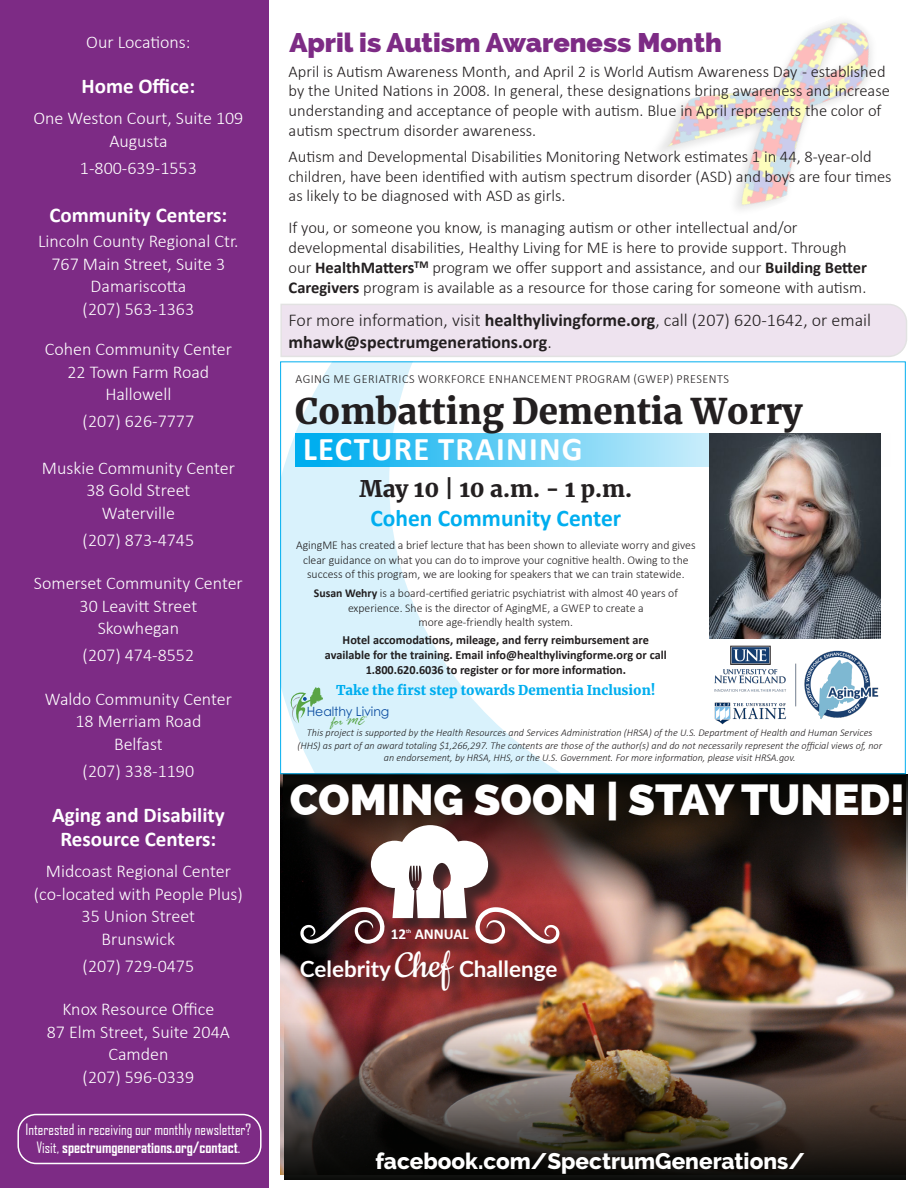
<style>
.page{position:relative;width:918px;height:1188px;background:#fff}
.page>*{position:absolute;margin:0;border:0;box-sizing:border-box;transform-origin:0 0}
.t1{font:800 43.5px "Raleway";color:#fff}
.t2{font:900 35.25px "Merriweather";color:#231f20}
.t3{font:700 33.15px "Calibri";letter-spacing:.04em;color:#fff}
.t4{font:800 27px "Raleway";color:#7d2b85}
.t5{font:700 23.85px "Calibri";color:#00aeef}
.t6{font:900 22.8px "Merriweather";color:#231f20}
.t7{font:800 22.5px "Raleway";color:#fff}
.t8{font:700 22.2px "Lato";color:#fff}
.t9{font:700 21px "Calibri";color:#fff}
.t10{font:300 18px "Calibri";color:#fff}
.t11{font:300 18px "Calibri";color:#231f20}
.t12{font:700 18px "Calibri";color:#231f20}
.t13{font:300 16.5px/19.8px "Calibri";color:#231f20}
.t14{font:15px "Agency FB";color:#fff}
.t15{font:700 15px "Agency FB";color:#fff}
.t16{font:700 15px "Calibri";color:#fff}
.t17{font:900 13.5px "Merriweather";color:#00aeef}
.t18{font:italic 12.9px "Rage";color:#59a445;scale:.96 1}
.t19{font:12.75px "Century Gothic";letter-spacing:-.005em;color:#0d4da1}
.t20{font:700 12.45px/15px "Calibri";color:#231f20;text-align:center}
.t21{font:300 12.45px "Calibri";letter-spacing:.04em;color:#231f20}
.t22{font:300 12px/14.4px "Calibri";color:#231f20;text-align:center}
.t23{font:italic 300 10.35px/12.5px "Calibri";color:#231f20;text-align:center}
.t24{font:700 5.7px "Calibri";color:#fff}
.t25{font:4.05px "Myriad Pro";color:#59a445}
.s1{font-weight:400}
.s2{font-weight:700}
.s3{font-weight:300}
.s4{font-family:"Cookie";font-weight:400;font-size:43.05px}
</style>
<div class="page">
<div style="left:280px;top:304px;width:627px;height:53px;background:#eee3ef"></div>
<img style="left:659px;top:21px;width:213px;height:189px">
<img style="left:280px;top:774px;width:626px;height:400px">
<svg style="left:283px;top:774px;width:624px;height:126px;background:#261c16"></svg>
<img style="left:284px;top:1022px;width:622px;height:158px">
<div style="left:0;top:0;width:268px;height:1188px;background:#7d2b85"></div>
<div style="left:17px;top:1114px;width:245px;height:50px;border:2px solid #fff;border-radius:18px"></div>
<div style="left:303px;top:827px;width:275px;height:182px;background:#231f20;opacity:.75"></div>
<svg style="left:300px;top:825px;width:259px;height:119px"></svg>
<svg style="left:282px;top:364px;width:107px;height:408px;background:#dcf3fc"></svg>
<svg style="left:389px;top:364px;width:492px;height:408px"></svg>
<svg style="left:295px;top:433px;width:586px;height:34px;background:#5ec9f1"></svg>
<img style="left:710px;top:434px;width:170px;height:171px">
<img style="left:690px;top:605px;width:191px;height:133px">
<svg style="left:291px;top:687px;width:32px;height:36px"></svg>
<p class="t10" style="left:86px;top:31px;width:106px">Our Locations:</p>
<p class="t9" style="left:81px;top:71px;width:115px">Home Office:</p>
<p class="t10" style="left:33px;top:107px;width:211px">One Weston Court, Suite 109</p>
<p class="t10" style="left:109px;top:130px;width:60px">Augusta</p>
<p class="t10" style="left:80px;top:157px;width:118px">1-800-639-1553</p>
<p class="t9" style="left:49px;top:200px;width:179px">Community Centers:</p>
<p class="t10" style="left:38px;top:230px;width:202px">Lincoln County Regional Ctr.</p>
<p class="t10" style="left:51px;top:253px;width:175px">767 Main Street, Suite 3</p>
<p class="t10" style="left:91px;top:275px;width:97px">Damariscotta</p>
<p class="t10" style="left:83px;top:298px;width:113px">(207) 563-1363</p>
<p class="t10" style="left:45px;top:338px;width:189px">Cohen Community Center</p>
<p class="t10" style="left:67px;top:361px;width:143px">22 Town Farm Road</p>
<p class="t10" style="left:105px;top:383px;width:68px">Hallowell</p>
<p class="t10" style="left:83px;top:410px;width:113px">(207) 626-7777</p>
<p class="t10" style="left:42px;top:457px;width:195px">Muskie Community Center</p>
<p class="t10" style="left:86px;top:479px;width:106px">38 Gold Street</p>
<p class="t10" style="left:102px;top:502px;width:75px">Waterville</p>
<p class="t10" style="left:83px;top:529px;width:113px">(207) 873-4745</p>
<p class="t10" style="left:34px;top:572px;width:210px">Somerset Community Center</p>
<p class="t10" style="left:80px;top:595px;width:119px">30 Leavitt Street</p>
<p class="t10" style="left:98px;top:617px;width:83px">Skowhegan</p>
<p class="t10" style="left:83px;top:644px;width:113px">(207) 474-8552</p>
<p class="t10" style="left:45px;top:688px;width:189px">Waldo Community Center</p>
<p class="t10" style="left:75px;top:710px;width:127px">18 Merriam Road</p>
<p class="t10" style="left:114px;top:733px;width:50px">Belfast</p>
<p class="t10" style="left:83px;top:760px;width:113px">(207) 338-1190</p>
<p class="t9" style="left:52px;top:800px;width:174px">Aging and Disability</p>
<p class="t9" style="left:60px;top:824px;width:158px">Resource Centers:</p>
<p class="t10" style="left:46px;top:860px;width:186px">Midcoast Regional Center</p>
<p class="t10" style="left:34px;top:883px;width:210px">(co-located with People Plus)</p>
<p class="t10" style="left:82px;top:905px;width:115px">35 Union Street</p>
<p class="t10" style="left:102px;top:928px;width:75px">Brunswick</p>
<p class="t10" style="left:83px;top:955px;width:113px">(207) 729-0475</p>
<p class="t10" style="left:63px;top:998px;width:153px">Knox Resource Office</p>
<p class="t10" style="left:47px;top:1021px;width:185px">87 Elm Street, Suite 204A</p>
<p class="t10" style="left:108px;top:1043px;width:61px">Camden</p>
<p class="t10" style="left:83px;top:1066px;width:113px">(207) 596-0339</p>
<p class="t14" style="left:26px;top:1121px;width:227px">Interested in receiving our monthly newsletter?</p>
<p class="t15" style="left:36px;top:1138px;width:206px"><span class="s1">Visit,</span> spectrumgenerations.org/contact<span class="s1">.</span></p>
<p class="t4" style="left:289px;top:27px;width:434px">April is Autism Awareness Month</p>
<p class="t13" style="left:289px;top:61px;width:603px">April is Autism Awareness Month, and April 2 is World Autism Awareness Day - established by the United Nations in 2008. In general, these designations bring awareness and increase understanding and acceptance of people with autism. Blue in April represents the color of autism spectrum disorder awareness.</p>
<p class="t13" style="left:289px;top:146px;width:605px">Autism and Developmental Disabilities Monitoring Network estimates 1 in 44, 8-year-old children, have been identified with autism spectrum disorder (ASD) and boys are four times as likely to be diagnosed with ASD as girls.</p>
<p class="t13" style="left:289px;top:218px;width:580px">If you, or someone you know, is managing autism or other intellectual and/or developmental disabilities, Healthy Living for ME is here to provide support. Through our <span class="s2">HealthMatters</span><sup>TM</sup> program we offer support and assistance, and our <span class="s2">Building Better Caregivers</span> program is available as a resource for those caring for someone with autism.</p>
<p class="t11" style="left:289px;top:309px;width:584px">For more information, visit <span class="s2">healthylivingforme.org</span>, call (207) 620-1642, or email</p>
<p class="t12" style="left:289px;top:329px;width:265px">mhawk@spectrumgenerations.org<span class="s3">.</span></p>
<p class="t21" style="left:295px;top:372px;width:435px">AGING ME GERIATRICS WORKFORCE ENHANCEMENT PROGRAM (GWEP) PRESENTS</p>
<h2 class="t2" style="left:295px;top:386px;width:509px">Combatting Dementia Worry</h2>
<h3 class="t3" style="left:303px;top:426px;width:281px">LECTURE TRAINING</h3>
<h3 class="t6" style="left:360px;top:473px;width:274px">May 10 | 10 a.m. - 1 p.m.</h3>
<h3 class="t5" style="left:370px;top:501px;width:252px">Cohen Community Center</h3>
<p class="t22" style="left:296px;top:538px;width:401px">AgingME has created a brief lecture that has been shown to alleviate worry and gives clear guidance on what you can do to improve your cognitive health. Owing to the success of this program, we are looking for speakers that we can train statewide.</p>
<p class="t22" style="left:314px;top:586px;width:366px"><span class="s2">Susan Wehry</span> is a board-certified geriatric psychiatrist with almost 40 years of experience. She is the director of AgingME, a GWEP to create a<br>more age-friendly health system.</p>
<p class="t20" style="left:325px;top:632px;width:343px">Hotel accomodations, mileage, and ferry reimbursement are available for the training. Email info@healthylivingforme.org or call<br>1.800.620.6036 to register or for more information.</p>
<p class="t17" style="left:336px;top:681px;width:321px">Take the first step towards Dementia Inclusion!</p>
<p class="t19" style="left:307px;top:702px;width:84px">Healthy Living</p>
<p class="t18" style="left:331px;top:714px;width:36px">for ME</p>
<p class="t25" style="left:366px;top:715px;width:3px">®</p>
<p class="t23" style="left:297px;top:727px;width:586px">This project is supported by the Health Resources and Services Administration (HRSA) of the U.S. Department of Health and Human Services (HHS) as part of an award totaling $1,266,297. The contents are those of the author(s) and do not necessarily represent the official views of, nor an endorsement, by HRSA, HHS, or the U.S. Government. For more information, please visit HRSA.gov.</p>
<p class="t1" style="left:290px;top:774px;width:616px">COMING SOON | STAY TUNED!</p>
<p class="t16" style="left:391px;top:924px;width:17px">12</p>
<p class="t24" style="left:406px;top:927px;width:7px">th</p>
<p class="t16" style="left:415px;top:924px;width:56px">ANNUAL</p>
<p class="t8" style="left:300px;top:953px;width:259px">Celebrity <span class="s4">Chef</span> Challenge</p>
<p class="t7" style="left:375px;top:1148px;width:431px">facebook.com/SpectrumGenerations/</p>
</div>
